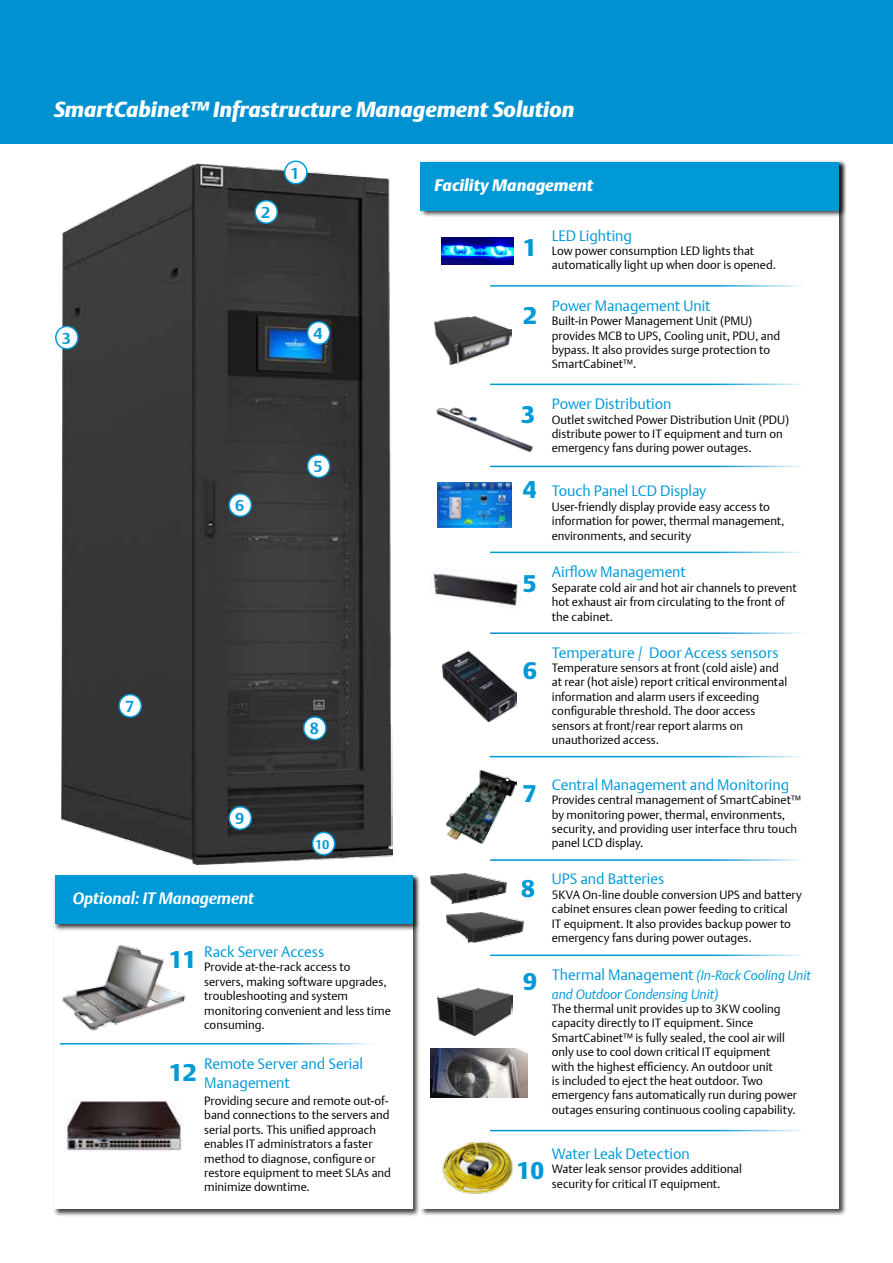
<style>
.page{position:relative;width:893px;height:1263px;background:#fff}
.page>*{position:absolute;margin:0;border:0;box-sizing:border-box;transform-origin:0 0}
.t1{font:23.85px "DTL Argo T Black";color:#0099d8}
.t2{font:italic 21.6px "DTL Argo T Black";color:#fff}
.t3{font:italic 700 16.5px "DTL Argo T";letter-spacing:-.005em;color:#fff}
.t4{font:italic 16.5px "DTL Argo T Black";color:#fff}
.t5{font:700 15.9px "DTL Argo T";color:#0099d8}
.t6{font:15px/18.9px "DTL Argo T Light";color:#0099d8}
.t7{font:italic 13.5px/18.9px "DTL Argo T Light";color:#0099d8}
.t8{font:700 12.75px "DTL Argo T";color:#0099d8}
.t9{font:12px/14.4px "DTL Argo T Light";color:#000}
.s1{font-style:normal;font-size:15px}
</style>
<div class="page">
<div style="left:0;top:0;width:893px;height:143px;background:#0091d0"></div>
<div style="left:52px;top:874px;width:368px;height:343px;background:#000;opacity:.75"></div>
<div style="left:54px;top:875px;width:358px;height:334px;background:#fff"></div>
<div style="left:53px;top:874px;width:367px;height:58px;background:#000;opacity:.75"></div>
<div style="left:55px;top:875px;width:357px;height:49px;background:#0099d8"></div>
<img style="left:61px;top:163px;width:332px;height:702px">
<svg style="left:366px;top:182px;width:22px;height:11px"></svg>
<div style="left:56px;top:326px;width:22px;height:23px;background:#fff;border-radius:50%"></div>
<div style="left:55px;top:326px;width:24px;height:24px;border:1px solid #0099d8;border-radius:50%"></div>
<div style="left:308px;top:322px;width:22px;height:22px;background:#fff;border-radius:50%"></div>
<div style="left:307px;top:321px;width:23px;height:24px;border:1px solid #0099d8;border-radius:50%"></div>
<div style="left:308px;top:455px;width:22px;height:22px;background:#fff;border-radius:50%"></div>
<div style="left:307px;top:454px;width:23px;height:24px;border:1px solid #0099d8;border-radius:50%"></div>
<div style="left:229px;top:494px;width:22px;height:22px;background:#fff;border-radius:50%"></div>
<div style="left:228px;top:493px;width:24px;height:24px;border:1px solid #0099d8;border-radius:50%"></div>
<div style="left:285px;top:161px;width:22px;height:23px;background:#fff;border-radius:50%"></div>
<div style="left:284px;top:161px;width:24px;height:23px;border:1px solid #0099d8;border-radius:50%"></div>
<div style="left:255px;top:201px;width:22px;height:22px;background:#fff;border-radius:50%"></div>
<div style="left:254px;top:200px;width:24px;height:24px;border:1px solid #0099d8;border-radius:50%"></div>
<div style="left:119px;top:695px;width:22px;height:22px;background:#fff;border-radius:50%"></div>
<div style="left:118px;top:694px;width:24px;height:24px;border:1px solid #0099d8;border-radius:50%"></div>
<div style="left:304px;top:717px;width:22px;height:22px;background:#fff;border-radius:50%"></div>
<div style="left:303px;top:716px;width:24px;height:24px;border:1px solid #0099d8;border-radius:50%"></div>
<div style="left:229px;top:807px;width:22px;height:22px;background:#fff;border-radius:50%"></div>
<div style="left:228px;top:806px;width:24px;height:24px;border:1px solid #0099d8;border-radius:50%"></div>
<div style="left:313px;top:832px;width:22px;height:23px;background:#fff;border-radius:50%"></div>
<div style="left:312px;top:832px;width:23px;height:23px;border:1px solid #0099d8;border-radius:50%"></div>
<hr style="left:60px;top:1043px;width:323px;height:1px;background:#0099d8">
<img style="left:65px;top:1101px;width:118px;height:50px">
<div style="left:419px;top:160px;width:427px;height:1056px;background:#000;opacity:.75"></div>
<div style="left:421px;top:162px;width:418px;height:1047px;background:#fff"></div>
<img style="left:434px;top:317px;width:77px;height:48px">
<img style="left:436px;top:407px;width:97px;height:45px">
<img style="left:443px;top:651px;width:74px;height:70px">
<img style="left:430px;top:873px;width:76px;height:30px">
<img style="left:447px;top:913px;width:76px;height:29px">
<img style="left:438px;top:989px;width:75px;height:46px">
<img style="left:442px;top:1141px;width:71px;height:53px">
<img style="left:437px;top:483px;width:74px;height:44px">
<img style="left:446px;top:770px;width:71px;height:73px">
<hr style="left:490px;top:285px;width:323px;height:2px;background:#0099d8">
<hr style="left:490px;top:384px;width:323px;height:1px;background:#0099d8">
<hr style="left:490px;top:466px;width:323px;height:1px;background:#0091d0">
<hr style="left:490px;top:552px;width:323px;height:1px;background:#0099d8">
<hr style="left:490px;top:632px;width:323px;height:2px;background:#0091d0">
<hr style="left:490px;top:756px;width:322px;height:1px;background:#0099d8">
<hr style="left:490px;top:859px;width:323px;height:2px;background:#0091d0">
<hr style="left:490px;top:954px;width:323px;height:2px;background:#0099d8">
<hr style="left:490px;top:1130px;width:323px;height:1px;background:#0099d8">
<img style="left:441px;top:237px;width:73px;height:27px">
<img style="left:431px;top:570px;width:89px;height:38px">
<div style="left:419px;top:160px;width:427px;height:58px;background:#000;opacity:.75"></div>
<div style="left:421px;top:162px;width:418px;height:48px;background:#0099d8"></div>
<img style="left:430px;top:1049px;width:98px;height:49px">
<img style="left:62px;top:944px;width:124px;height:87px">
<h2 class="t2" style="left:54px;top:97px;width:522px">SmartCabinet™ Infrastructure Management Solution</h2>
<h3 class="t5" style="left:261px;top:203px;width:11px">2</h3>
<h3 class="t5" style="left:291px;top:164px;width:11px">1</h3>
<h3 class="t5" style="left:62px;top:329px;width:11px">3</h3>
<h3 class="t5" style="left:314px;top:324px;width:11px">4</h3>
<h3 class="t5" style="left:125px;top:697px;width:11px">7</h3>
<h3 class="t5" style="left:235px;top:496px;width:11px">6</h3>
<h3 class="t5" style="left:314px;top:457px;width:11px">5</h3>
<h3 class="t5" style="left:235px;top:809px;width:11px">9</h3>
<h3 class="t5" style="left:310px;top:719px;width:11px">8</h3>
<p class="t8" style="left:315px;top:836px;width:16px">10</p>
<h3 class="t3" style="left:73px;top:888px;width:183px">Optional: IT Management</h3>
<p class="t6" style="left:204px;top:942px;width:122px">Rack Server Access</p>
<p class="t9" style="left:204px;top:960px;width:188px">Provide at-the-rack access to servers, making software upgrades, troubleshooting and system monitoring convenient and less time consuming.</p>
<h1 class="t1" style="left:169px;top:945px;width:29px">11</h1>
<h1 class="t1" style="left:169px;top:1058px;width:29px">12</h1>
<p class="t6" style="left:204px;top:1054px;width:160px">Remote Server and Serial<br>Management</p>
<p class="t9" style="left:204px;top:1093px;width:188px">Providing secure and remote out-of&shy;band connections to the servers and serial ports. This unified approach enables IT administrators a faster method to diagnose, configure or restore equipment to meet SLAs and minimize downtime.</p>
<h3 class="t4" style="left:434px;top:175px;width:160px">Facility Management</h3>
<h1 class="t1" style="left:523px;top:233px;width:15px">1</h1>
<h1 class="t1" style="left:523px;top:301px;width:15px">2</h1>
<h1 class="t1" style="left:521px;top:400px;width:15px">3</h1>
<h1 class="t1" style="left:523px;top:475px;width:15px">4</h1>
<h1 class="t1" style="left:523px;top:569px;width:15px">5</h1>
<h1 class="t1" style="left:523px;top:656px;width:15px">6</h1>
<p class="t6" style="left:552px;top:226px;width:82px">LED Lighting</p>
<p class="t9" style="left:552px;top:243px;width:226px">Low power consumption LED lights that automatically light up when door is opened.</p>
<p class="t6" style="left:552px;top:296px;width:160px">Power Management Unit</p>
<p class="t9" style="left:552px;top:314px;width:230px">Built-in Power Management Unit (PMU) provides MCB to UPS, Cooling unit, PDU, and bypass. It also provides surge protection to SmartCabinet™.</p>
<p class="t6" style="left:552px;top:394px;width:121px">Power Distribution</p>
<p class="t9" style="left:552px;top:412px;width:239px">Outlet switched Power Distribution Unit (PDU) distribute power to IT equipment and turn on emergency fans during power outages.</p>
<p class="t6" style="left:552px;top:482px;width:156px">Touch Panel LCD Display</p>
<p class="t9" style="left:552px;top:499px;width:234px">User-friendly display provide easy access to information for power, thermal management, environments, and security</p>
<p class="t6" style="left:552px;top:562px;width:136px">Airflow Management</p>
<p class="t9" style="left:552px;top:580px;width:246px">Separate cold air and hot air channels to prevent hot exhaust air from circulating to the front of the cabinet.</p>
<p class="t6" style="left:552px;top:643px;width:228px">Temperature / Door Access sensors</p>
<p class="t9" style="left:552px;top:660px;width:237px">Temperature sensors at front (cold aisle) and at rear (hot aisle) report critical environmental information and alarm users if exceeding configurable threshold. The door access sensors at front/rear report alarms on unauthorized access.</p>
<h1 class="t1" style="left:523px;top:779px;width:15px">7</h1>
<h1 class="t1" style="left:521px;top:874px;width:15px">8</h1>
<h1 class="t1" style="left:523px;top:968px;width:15px">9</h1>
<p class="t6" style="left:552px;top:775px;width:239px">Central Management and Monitoring</p>
<p class="t9" style="left:552px;top:793px;width:251px">Provides central management of SmartCabinet™ by monitoring power, thermal, environments, security, and providing user interface thru touch panel LCD display.</p>
<p class="t6" style="left:552px;top:869px;width:114px">UPS and Batteries</p>
<p class="t9" style="left:552px;top:887px;width:251px">5KVA On-line double conversion UPS and battery cabinet ensures clean power feeding to critical<br>IT equipment. It also provides backup power to emergency fans during power outages.</p>
<p class="t7" style="left:552px;top:965px;width:261px"><span class="s1">Thermal Management</span> (In-Rack Cooling Unit and Outdoor Condensing Unit)</p>
<p class="t9" style="left:552px;top:1001px;width:247px">The thermal unit provides up to 3KW cooling capacity directly to IT equipment. Since SmartCabinet™ is fully sealed, the cool air will only use to cool down critical IT equipment<br>with the highest efficiency. An outdoor unit<br>is included to eject the heat outdoor. Two emergency fans automatically run during power outages ensuring continuous cooling capability.</p>
<h1 class="t1" style="left:517px;top:1156px;width:29px">10</h1>
<p class="t6" style="left:552px;top:1144px;width:139px">Water Leak Detection</p>
<p class="t9" style="left:552px;top:1162px;width:192px">Water leak sensor provides additional security for critical IT equipment.</p>
</div>
